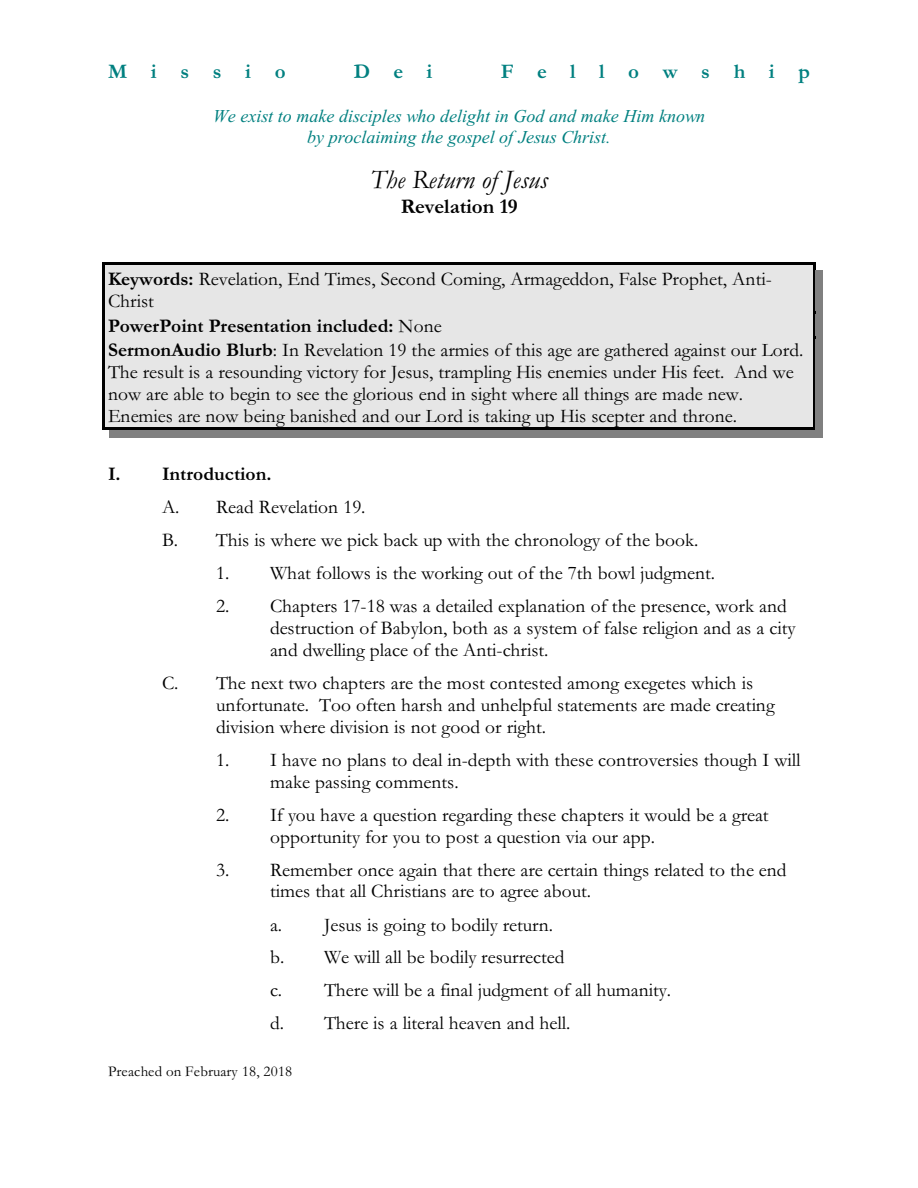
<style>
.page{position:relative;width:918px;height:1188px;background:#fff}
.page>*{position:absolute;margin:0;border:0;box-sizing:border-box;transform-origin:0 0}
.t1{font:italic 27px "Garamond";color:#000}
.t2{font:700 21px "Garamond";letter-spacing:1.125em;color:#008080}
.t3{font:700 21px "Garamond";letter-spacing:-.005em;color:#000}
.t4{font:19.5px/21.9px "Garamond";color:#000}
.t5{font:700 19.5px "Garamond";color:#000}
.t6{font:italic 18px/21.3px "Times New Roman";color:#008080;text-align:center}
.t7{font:15px "Garamond";letter-spacing:.015em;color:#000}
.s1{font-weight:700}
</style>
<div class="page">
<div style="left:102px;top:262px;width:713px;height:53px;background:#e6e6e6"></div>
<hr style="left:102px;top:262px;width:2px;height:56px;background:#000">
<hr style="left:813px;top:262px;width:2px;height:56px;background:#000">
<hr style="left:102px;top:262px;width:713px;height:3px;background:#000">
<div style="left:815px;top:270px;width:8px;height:45px;background:#808080"></div>
<div style="left:102px;top:315px;width:713px;height:24px;background:#e6e6e6"></div>
<hr style="left:102px;top:312px;width:2px;height:30px;background:#000">
<hr style="left:813px;top:312px;width:2px;height:30px;background:#000">
<div style="left:815px;top:315px;width:8px;height:24px;background:#808080"></div>
<div style="left:102px;top:339px;width:713px;height:91px;background:#e6e6e6"></div>
<hr style="left:102px;top:337px;width:2px;height:93px;background:#000">
<hr style="left:813px;top:337px;width:2px;height:93px;background:#000">
<hr style="left:102px;top:427px;width:713px;height:3px;background:#000">
<div style="left:815px;top:339px;width:8px;height:98px;background:#808080"></div>
<div style="left:109px;top:430px;width:714px;height:8px;background:#808080"></div>
<p class="t2" style="left:108px;top:65px;width:179px">Missio</p>
<p class="t2" style="left:354px;top:65px;width:80px">Dei</p>
<p class="t2" style="left:501px;top:65px;width:311px">Fellowship</p>
<p class="t6" style="left:213px;top:107px;width:494px">We exist to make disciples who delight in God and make Him known by proclaiming the gospel of Jesus Christ.</p>
<h1 class="t1" style="left:370px;top:170px;width:179px">The Return of Jesus</h1>
<p class="t3" style="left:401px;top:199px;width:119px">Revelation 19</p>
<p class="t4" style="left:108px;top:270px;width:665px"><span class="s1">Keywords:</span> Revelation, End Times, Second Coming, Armageddon, False Prophet, Anti-<br>Christ</p>
<p class="t4" style="left:108px;top:315px;width:697px;line-height:24.9px"><span class="s1">PowerPoint Presentation included:</span> None<br><span class="s1">SermonAudio Blurb</span>: In Revelation 19 the armies of this age are gathered against our Lord.</p>
<p class="t4" style="left:108px;top:364px;width:687px">The result is a resounding victory for Jesus, trampling His enemies under His feet. And we now are able to begin to see the glorious end in sight where all things are made new.<br>Enemies are now being banished and our Lord is taking up His scepter and throne.</p>
<p class="t5" style="left:108px;top:467px;width:165px">I. Introduction.</p>
<p class="t4" style="left:162px;top:493px;width:538px;line-height:32.7px">A. Read Revelation 19.<br>B. This is where we pick back up with the chronology of the book.</p>
<p class="t4" style="left:216px;top:564px;width:501px">1. What follows is the working out of the 7th bowl judgment.</p>
<p class="t4" style="left:270px;top:597px;width:527px;text-indent:-54px">2. Chapters 17-18 was a detailed explanation of the presence, work and destruction of Babylon, both as a system of false religion and as a city and dwelling place of the Anti-christ.</p>
<p class="t4" style="left:216px;top:674px;width:560px;text-indent:-54px">C. The next two chapters are the most contested among exegetes which is unfortunate. Too often harsh and unhelpful statements are made creating division where division is not good or right.</p>
<p class="t4" style="left:270px;top:751px;width:532px;text-indent:-54px">1. I have no plans to deal in-depth with these controversies though I will make passing comments.</p>
<p class="t4" style="left:270px;top:806px;width:500px;text-indent:-54px">2. If you have a question regarding these chapters it would be a great opportunity for you to post a question via our app.</p>
<p class="t4" style="left:270px;top:861px;width:518px;text-indent:-54px">3. Remember once again that there are certain things related to the end times that all Christians are to agree about.</p>
<p class="t4" style="left:270px;top:910px;width:403px;line-height:32.8px">a. Jesus is going to bodily return.<br>b. We will all be bodily resurrected<br>c. There will be a final judgment of all humanity. d. There is a literal heaven and hell.</p>
<p class="t7" style="left:108px;top:1066px;width:186px">Preached on February 18, 2018</p>
</div>
